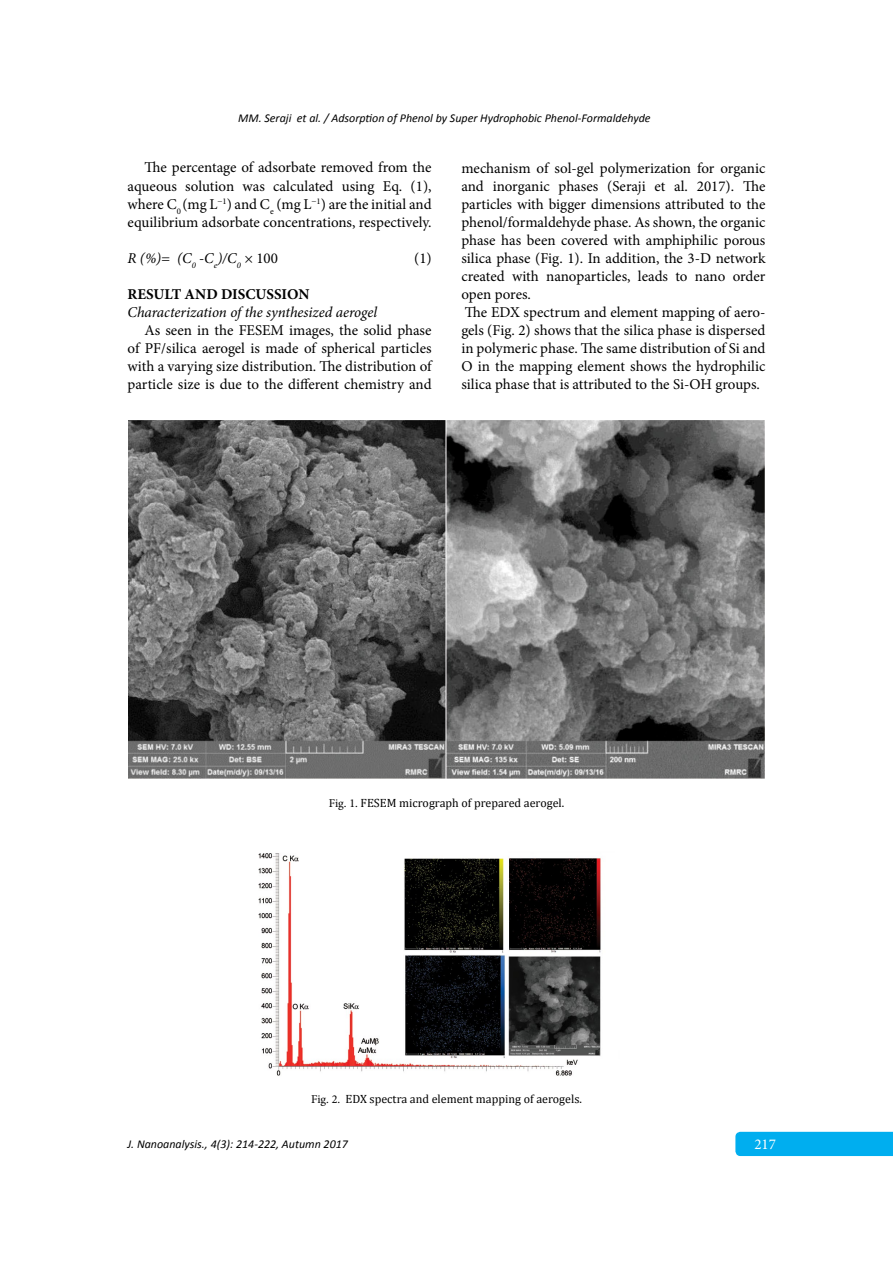
<style>
.page{position:relative;width:893px;height:1263px;background:#fff}
.page>*{position:absolute;margin:0;border:0;box-sizing:border-box;transform-origin:0 0}
.t1{font:15px/18px "Minion Pro";letter-spacing:-.005em;color:#000;text-align:justify}
.t2{font:italic 15px "Minion Pro";letter-spacing:-.005em;color:#000}
.t3{font:700 15px "Minion Pro";color:#000}
.t4{font:15px "Minion Pro";color:#fff}
.t5{font:italic 12px "Calibri";color:#000}
.t6{font:12px "Cambria";color:#000}
.s1{font-style:normal}
.s2{font-family:"Minion Pro"}
</style>
<div class="page">
<div style="left:735px;top:1132px;width:158px;height:24px;background:#00aeef"></div>
<img style="left:128px;top:420px;width:637px;height:358px">
<img style="left:258px;top:853px;width:343px;height:223px">
<p class="t5" style="left:238px;top:110px;width:414px">MM. Seraji et al. / Adsorption of Phenol by Super Hydrophobic Phenol-Formaldehyde</p>
<p class="t1" style="left:128px;top:159px;width:306px;text-indent:17px">The percentage of adsorbate removed from the aqueous solution was calculated using Eq. (1), where C<sub>0</sub> (mg L<sup>−1</sup>) and C<sub>e</sub> (mg L<sup>−1</sup>) are the initial and equilibrium adsorbate concentrations, respectively.</p>
<p class="t2" style="left:128px;top:247px;width:152px">R (%)= (C<sub>0</sub> -C<sub>e</sub>)/C<sub>0</sub> <span class="s1">× 100</span></p>
<p class="t1" style="left:414px;top:249px;width:19px">(1)</p>
<p class="t3" style="left:128px;top:283px;width:183px">RESULT AND DISCUSSION</p>
<p class="t2" style="left:128px;top:301px;width:251px">Characterization of the synthesized aerogel</p>
<p class="t1" style="left:128px;top:321px;width:306px;text-indent:17px">As seen in the FESEM images, the solid phase of PF/silica aerogel is made of spherical particles with a varying size distribution. The distribution of particle size is due to the different chemistry and</p>
<p class="t1" style="left:461px;top:159px;width:306px;text-align:left">mechanism of sol-gel polymerization for organic and inorganic phases (Seraji et al. 2017). The particles with bigger dimensions attributed to the phenol/formaldehyde phase. As shown, the organic phase has been covered with amphiphilic porous silica phase (Fig. 1). In addition, the 3-D network created with nanoparticles, leads to nano order open pores.<br>The EDX spectrum and element mapping of aero&shy;gels (Fig. 2) shows that the silica phase is dispersed in polymeric phase. The same distribution of Si and O in the mapping element shows the hydrophilic silica phase that is attributed to the Si-OH groups.</p>
<p class="t6" style="left:329px;top:796px;width:237px"><span class="s2">Fig. 1.</span> FESEM micrograph of prepared aerogel.</p>
<p class="t6" style="left:311px;top:1092px;width:272px"><span class="s2">Fig. 2.</span> EDX spectra and element mapping of aerogels.</p>
<p class="t5" style="left:128px;top:1136px;width:222px">J. Nanoanalysis., 4(3): 214-222, Autumn 2017</p>
<p class="t4" style="left:754px;top:1134px;width:23px">217</p>
</div>
